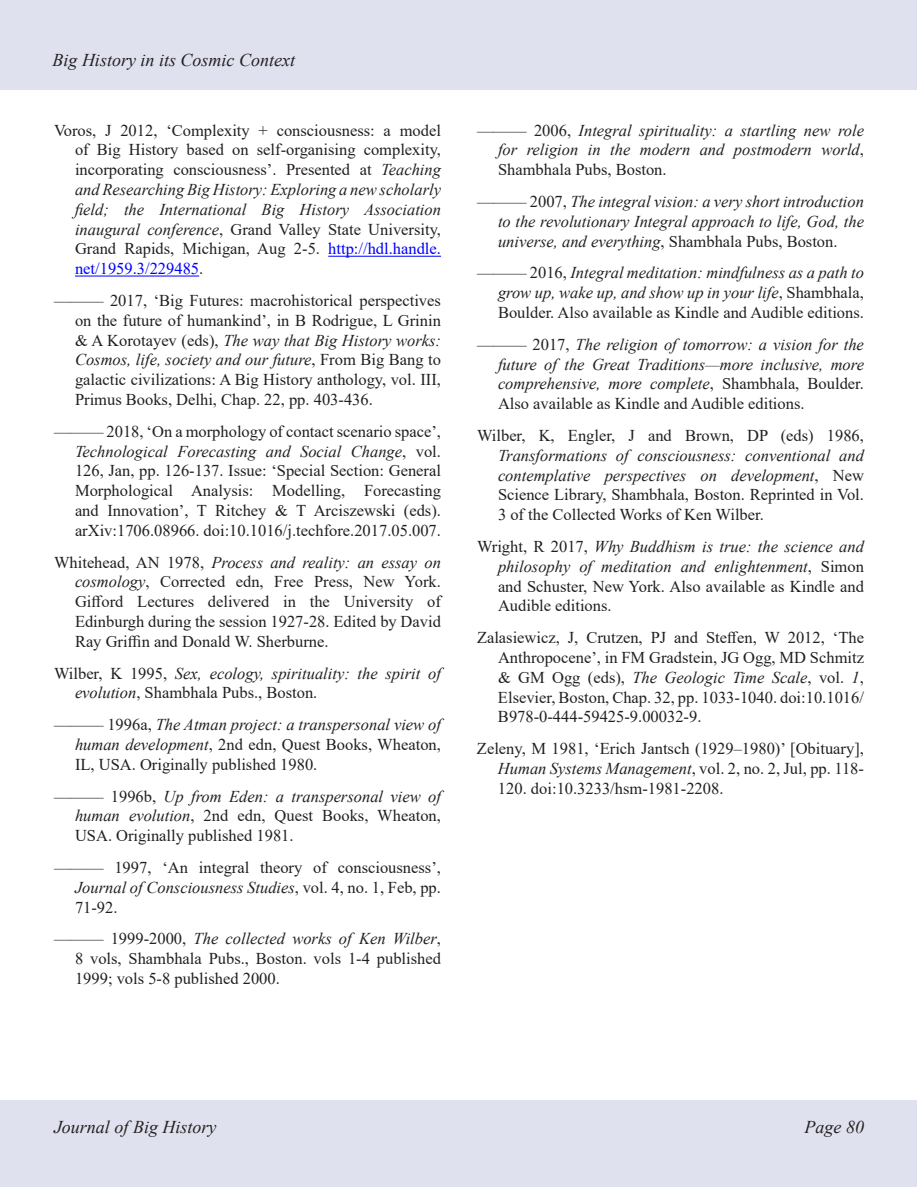
<style>
.page{position:relative;width:918px;height:1188px;background:#fff}
.page>*{position:absolute;margin:0;border:0;box-sizing:border-box;transform-origin:0 0}
.t1{font:italic 18px "Times New Roman";color:#231f20}
.endnote_text{font:16.5px/19.8px "Times New Roman";color:#231f20;text-align:justify}
.endnote_text-2{font:italic 16.5px/19.8px "Times New Roman";color:#231f20;text-align:justify}
.s1{font-style:italic}
.s2{color:#00f}
.s3{font-style:normal}
</style>
<div class="page">
<div style="left:1px;top:1px;width:916px;height:89px;background:#e0e1ee"></div>
<div style="left:1px;top:1101px;width:916px;height:86px;background:#e0e1ee"></div>
<hr style="left:328px;top:256px;width:113px;height:1px;background:#00f">
<hr style="left:75px;top:276px;width:124px;height:1px;background:#00f">
<p class="t1" style="left:52px;top:48px;width:244px">Big History in its Cosmic Context</p>
<p class="endnote_text" style="left:75px;top:120px;width:368px;text-indent:-21px">Voros, J 2012, ‘Complexity + consciousness: a model of Big History based on self-organising complexity, incorporating consciousness’. Presented at <span class="s1">Teaching and Researching Big History: Exploring a new scholarly field; the International Big History Association inaugural conference</span>, Grand Valley State University, Grand Rapids, Michigan, Aug 2-5. <span class="s2">http://hdl.handle. net/1959.3/229485</span>.</p>
<p class="endnote_text" style="left:75px;top:290px;width:368px;text-indent:-21px">——— 2017, ‘Big Futures: macrohistorical perspectives on the future of humankind’, in B Rodrigue, L Grinin &amp; A Korotayev (eds), <span class="s1">The way that Big History works:<br>Cosmos, life, society and our future</span>, From Big Bang to galactic civilizations: A Big History anthology, vol. III, Primus Books, Delhi, Chap. 22, pp. 403-436.</p>
<p class="endnote_text" style="left:75px;top:421px;width:368px;text-indent:-21px">——— 2018, ‘On a morphology of contact scenario space’, <span class="s1">Technological Forecasting and Social Change</span>, vol.<br>126, Jan, pp. 126-137. Issue: ‘Special Section: General Morphological Analysis: Modelling, Forecasting and Innovation’, T Ritchey &amp; T Arciszewski (eds). arXiv:1706.08966. doi:10.1016/j.techfore.2017.05.007.</p>
<p class="endnote_text" style="left:75px;top:552px;width:368px;text-indent:-21px">Whitehead, AN 1978, <span class="s1">Process and reality: an essay on cosmology</span>, Corrected edn, Free Press, New York.<br>Gifford Lectures delivered in the University of Edinburgh during the session 1927-28. Edited by David Ray Griffin and Donald W. Sherburne.</p>
<p class="endnote_text-2" style="left:75px;top:663px;width:368px;text-indent:-21px"><span class="s3">Wilber, K 1995,</span> Sex, ecology, spirituality: the spirit of evolution<span class="s3">, Shambhala Pubs., Boston.</span></p>
<p class="endnote_text" style="left:75px;top:714px;width:368px;text-indent:-21px">——— 1996a, <span class="s1">The Atman project: a transpersonal view of human development</span>, 2nd edn, Quest Books, Wheaton, IL, USA. Originally published 1980.</p>
<p class="endnote_text" style="left:75px;top:786px;width:368px;text-indent:-21px">——— 1996b, <span class="s1">Up from Eden: a transpersonal view of human evolution</span>, 2nd edn, Quest Books, Wheaton, USA. Originally published 1981.</p>
<p class="endnote_text" style="left:75px;top:857px;width:368px;text-indent:-21px">——— 1997, ‘An integral theory of consciousness’, <span class="s1">Journal of Consciousness Studies</span>, vol. 4, no. 1, Feb, pp.<br>71-92.</p>
<p class="endnote_text" style="left:75px;top:928px;width:368px;text-indent:-21px">——— 1999-2000, <span class="s1">The collected works of Ken Wilber</span>, 8 vols, Shambhala Pubs., Boston. vols 1-4 published 1999; vols 5-8 published 2000.</p>
<p class="endnote_text-2" style="left:498px;top:120px;width:368px;text-indent:-21px"><span class="s3">——— 2006,</span> Integral spirituality: a startling new role for religion in the modern and postmodern world<span class="s3">, Shambhala Pubs, Boston.</span></p>
<p class="endnote_text-2" style="left:498px;top:191px;width:368px;text-indent:-21px"><span class="s3">——— 2007,</span> The integral vision: a very short introduction to the revolutionary Integral approach to life, God, the universe, and everything<span class="s3">, Shambhala Pubs, Boston.</span></p>
<p class="endnote_text-2" style="left:498px;top:263px;width:368px;text-indent:-21px"><span class="s3">——— 2016,</span> Integral meditation: mindfulness as a path to grow up, wake up, and show up in your life<span class="s3">, Shambhala, Boulder. Also available as Kindle and Audible editions.</span></p>
<p class="endnote_text-2" style="left:498px;top:334px;width:368px;text-indent:-21px"><span class="s3">——— 2017,</span> The religion of tomorrow: a vision for the future of the Great Traditions—more inclusive, more comprehensive, more complete<span class="s3">, Shambhala, Boulder.<br>Also available as Kindle and Audible editions.</span></p>
<p class="endnote_text" style="left:498px;top:425px;width:368px;text-indent:-21px">Wilber, K, Engler, J and Brown, DP (eds) 1986, <span class="s1">Transformations of consciousness: conventional and contemplative perspectives on development</span>, New Science Library, Shambhala, Boston. Reprinted in Vol.<br>3 of the Collected Works of Ken Wilber.</p>
<p class="endnote_text" style="left:498px;top:536px;width:367px;text-indent:-21px">Wright, R 2017, <span class="s1">Why Buddhism is true: the science and philosophy of meditation and enlightenment</span>, Simon and Schuster, New York. Also available as Kindle and Audible editions.</p>
<p class="endnote_text" style="left:498px;top:627px;width:368px;text-indent:-21px">Zalasiewicz, J, Crutzen, PJ and Steffen, W 2012, ‘The Anthropocene’, in FM Gradstein, JG Ogg, MD Schmitz &amp; GM Ogg (eds), <span class="s1">The Geologic Time Scale</span>, vol. <span class="s1">1</span>, Elsevier, Boston, Chap. 32, pp. 1033-1040. doi:10.1016/ B978-0-444-59425-9.00032-9.</p>
<p class="endnote_text" style="left:498px;top:738px;width:368px;text-indent:-21px">Zeleny, M 1981, ‘Erich Jantsch (1929–1980)’ [Obituary], <span class="s1">Human Systems Management</span>, vol. 2, no. 2, Jul, pp. 118- 120. doi:10.3233/hsm-1981-2208.</p>
<p class="t1" style="left:54px;top:1115px;width:164px">Journal of Big History</p>
<p class="t1" style="left:805px;top:1115px;width:61px">Page 80</p>
</div>
